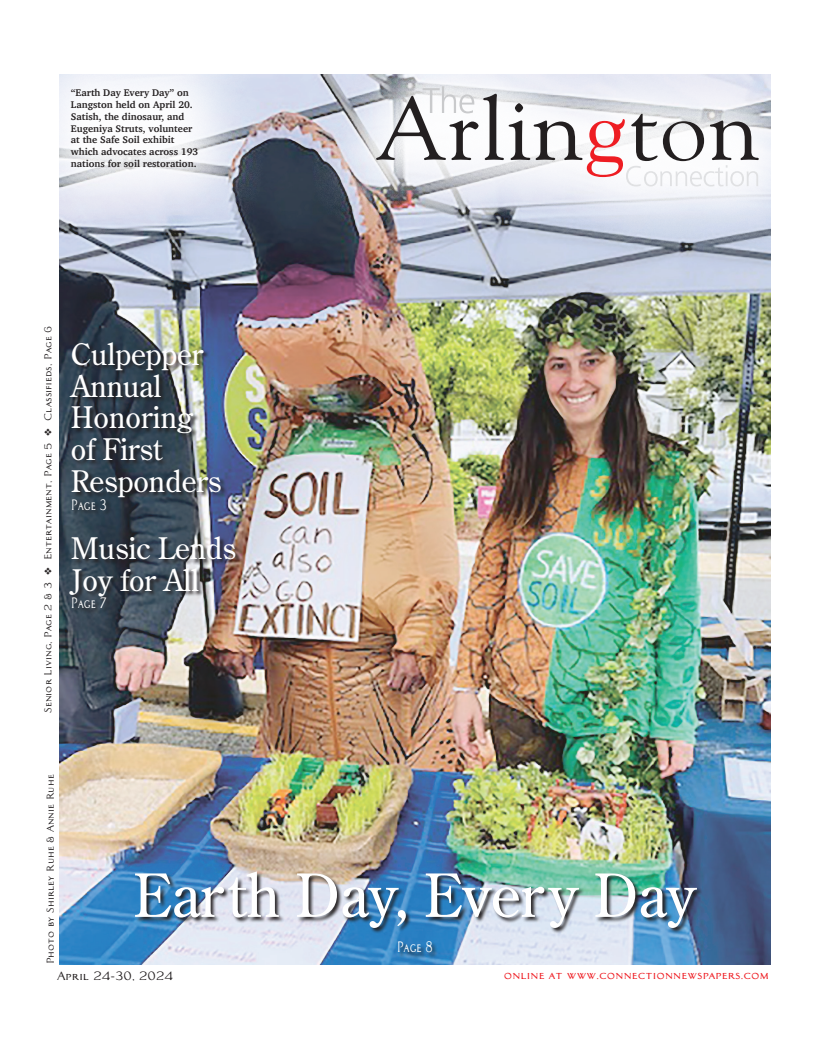
<style>
.page{position:relative;width:816px;height:1057px;background:#fff}
.page>*{position:absolute;margin:0;border:0;box-sizing:border-box;transform-origin:0 0}
.t1{font:59.3px "Century Old Style";color:#fff}
.t2{font:29.6px/31.6px "Century Old Style";color:#fff}
.t3{font:14.8px "Architect Bold V";color:#fff;scale:.7 1}
.t4{font:11.9px "Architect Bold V";color:#ee1d23}
.t5{font:11.9px "Architect Bold V";color:#231f20}
.t6{font:700 9.9px/11.9px "Charter";color:#231f20}
.t7{font:9.9px "Architect Bold V";color:#231f20}
</style>
<div class="page">
<img style="left:59px;top:74px;width:711px;height:890px">
<div style="left:307px;top:18px;width:505px;height:238px;background:#fff;opacity:.96"></div>
<svg style="left:376px;top:86px;width:383px;height:100px"></svg>
<div style="left:6px;top:19px;width:260px;height:218px;background:#fff;opacity:.96"></div>
<div style="left:135px;top:871px;width:568px;height:87px;background:#231f20;opacity:.96"></div>
<div style="left:69px;top:342px;width:173px;height:272px;background:#231f20;opacity:.96"></div>
<p class="t6" style="left:71px;top:86px;width:129px">“Earth Day Every Day” on<br>Langston held on April 20.<br>Satish, the dinosaur, and<br>Eugeniya Struts, volunteer at the Safe Soil exhibit which advocates across 193 nations for soil restoration.</p>
<p class="t7" style="left:42px;top:713px;width:389px;rotate:-90deg">Senior Living, Page 2 &amp; 3 ❖ Entertainment, Page 5 ❖ Classifieds, Page 6</p>
<h2 class="t2" style="left:71px;top:337px;width:152px">Culpepper<br>Annual<br>Honoring of First<br>Responders</h2>
<h3 class="t3" style="left:71px;top:496px;width:53px">Page 3</h3>
<h2 class="t2" style="left:71px;top:531px;width:167px">Music Lends<br>Joy for All</h2>
<h3 class="t3" style="left:71px;top:594px;width:53px">Page 7</h3>
<p class="t7" style="left:45px;top:964px;width:191px;rotate:-90deg">Photo by Shirley Ruhe &amp; Annie Ruhe</p>
<h1 class="t1" style="left:133px;top:857px;width:565px">Earth Day, Every Day</h1>
<h3 class="t3" style="left:397px;top:938px;width:53px">Page 8</h3>
<p class="t5" style="left:57px;top:968px;width:118px">April 24-30, 2024</p>
<p class="t4" style="left:504px;top:967px;width:267px">online at www.connectionnewspapers.com</p>
</div>
